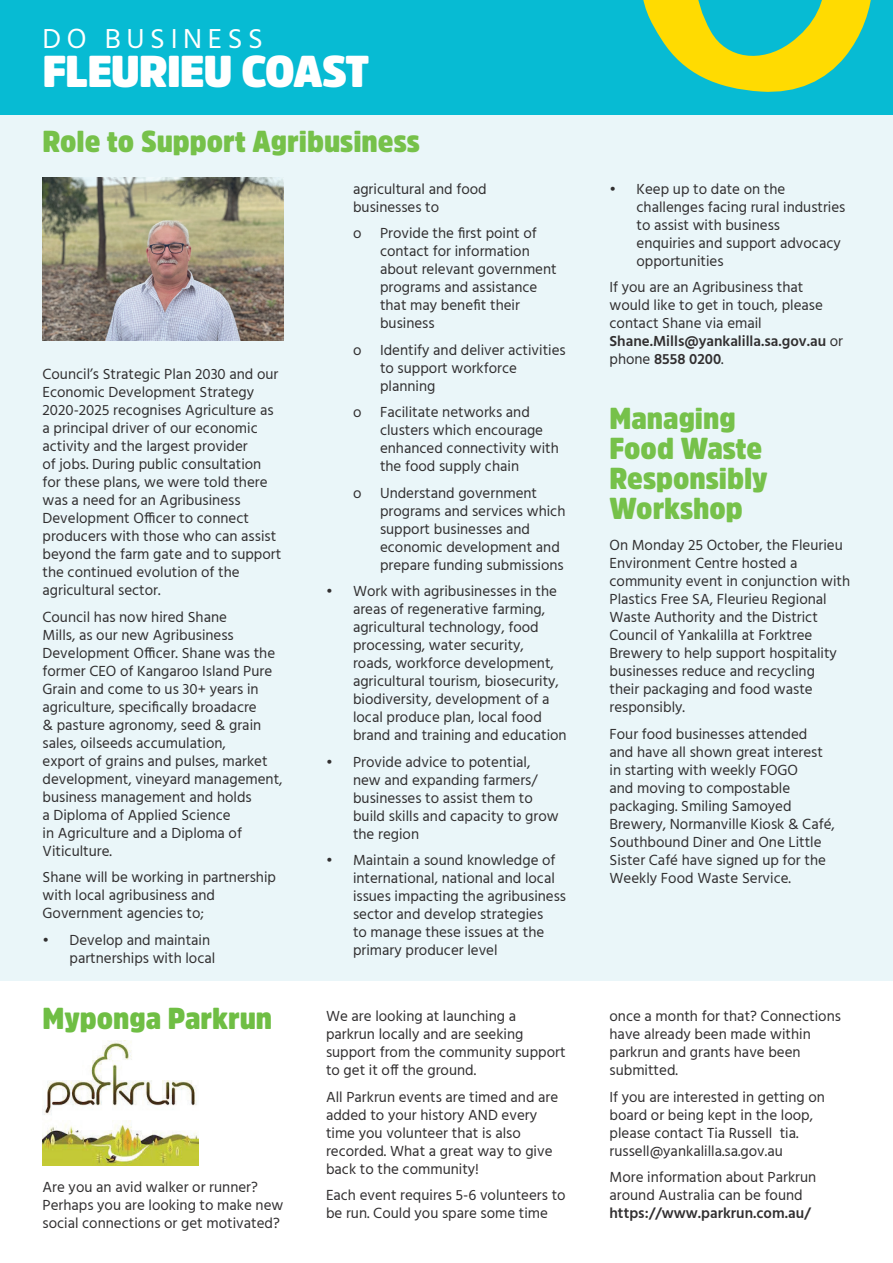
<style>
.page{position:relative;width:893px;height:1263px;background:#fff}
.page>*{position:absolute;margin:0;border:0;box-sizing:border-box;transform-origin:0 0}
.t1{font:900 44.1px "Amsi Pro Narw";letter-spacing:-.025em;color:#fff;scale:1.1 1}
.t2{font:900 30px/30px "Amsi Pro Narw";color:#76c14a}
.t3{font:900 30px "Amsi Pro Narw";color:#6fbe44}
.t4{font:28.2px "Hind";letter-spacing:.2em;color:#fff}
.t5{font:15px/18px "Hind";color:#312f30}
.t6{font:600 15px "Hind";color:#312f30}
.s1{font-weight:600}
</style>
<div class="page">
<div style="left:0;top:0;width:893px;height:980px;background:#eaf6f9"></div>
<img style="left:43px;top:1040px;width:156px;height:125px">
<img style="left:43px;top:177px;width:240px;height:164px">
<div style="left:0;top:0;width:893px;height:114px;background:#07bbd3"></div>
<svg style="left:643px;top:0;width:228px;height:92px"></svg>
<h3 class="t4" style="left:43px;top:20px;width:222px">DO BUSINESS</h3>
<h1 class="t1" style="left:43px;top:41px;width:299px">FLEURIEU COAST</h1>
<h2 class="t2" style="left:43px;top:125px;width:379px">Role to Support Agribusiness</h2>
<p class="t5" style="left:43px;top:366px;width:240px">Council’s Strategic Plan 2030 and our Economic Development Strategy 2020-2025 recognises Agriculture as a principal driver of our economic activity and the largest provider<br>of jobs. During public consultation for these plans, we were told there was a need for an Agribusiness Development Officer to connect producers with those who can assist beyond the farm gate and to support the continued evolution of the agricultural sector.</p>
<p class="t5" style="left:43px;top:609px;width:242px">Council has now hired Shane<br>Mills, as our new Agribusiness<br>Development Officer. Shane was the former CEO of Kangaroo Island Pure<br>Grain and come to us 30+ years in agriculture, specifically broadacre<br>&amp; pasture agronomy, seed &amp; grain sales, oilseeds accumulation,<br>export of grains and pulses, market development, vineyard management, business management and holds<br>a Diploma of Applied Science<br>in Agriculture and a Diploma of<br>Viticulture.</p>
<p class="t5" style="left:43px;top:869px;width:235px">Shane will be working in partnership with local agribusiness and<br>Government agencies to;</p>
<p class="t5" style="left:70px;top:932px;width:147px;text-indent:-27px">• Develop and maintain partnerships with local</p>
<h2 class="t3" style="left:43px;top:997px;width:231px">Myponga Parkrun</h2>
<p class="t5" style="left:43px;top:1179px;width:242px">Are you an avid walker or runner?<br>Perhaps you are looking to make new social connections or get motivated?</p>
<p class="t5" style="left:353px;top:181px;width:135px">agricultural and food businesses to</p>
<p class="t5" style="left:380px;top:225px;width:178px;text-indent:-27px">o Provide the first point of contact for information about relevant government programs and assistance that may benefit their business</p>
<p class="t5" style="left:380px;top:342px;width:187px;text-indent:-27px">o Identify and deliver activities to support workforce planning</p>
<p class="t5" style="left:380px;top:404px;width:180px;text-indent:-27px">o Facilitate networks and clusters which encourage enhanced connectivity with the food supply chain</p>
<p class="t5" style="left:380px;top:485px;width:187px;text-indent:-27px">o Understand government programs and services which support businesses and economic development and prepare funding submissions</p>
<p class="t5" style="left:353px;top:583px;width:215px;text-indent:-27px">• Work with agribusinesses in the areas of regenerative farming, agricultural technology, food processing, water security,<br>roads, workforce development, agricultural tourism, biosecurity, biodiversity, development of a local produce plan, local food brand and training and education</p>
<p class="t5" style="left:353px;top:754px;width:207px;text-indent:-27px">• Provide advice to potential, new and expanding farmers/ businesses to assist them to build skills and capacity to grow the region</p>
<p class="t5" style="left:353px;top:852px;width:215px;text-indent:-27px">• Maintain a sound knowledge of international, national and local issues impacting the agribusiness sector and develop strategies<br>to manage these issues at the primary producer level</p>
<p class="t5" style="left:326px;top:1008px;width:241px">We are looking at launching a parkrun locally and are seeking support from the community support to get it off the ground.</p>
<p class="t5" style="left:326px;top:1089px;width:234px">All Parkrun events are timed and are added to your history AND every time you volunteer that is also recorded. What a great way to give back to the community!</p>
<p class="t5" style="left:326px;top:1187px;width:241px">Each event requires 5-6 volunteers to be run. Could you spare some time</p>
<p class="t5" style="left:636px;top:181px;width:210px;text-indent:-27px">• Keep up to date on the challenges facing rural industries to assist with business<br>enquiries and support advocacy opportunities</p>
<p class="t5" style="left:609px;top:279px;width:235px">If you are an Agribusiness that would like to get in touch, please contact Shane via email<br><span class="s1">Shane.Mills@yankalilla.sa.gov.au</span> or phone <span class="s1">8558 0200</span>.</p>
<h2 class="t2" style="left:609px;top:403px;width:160px">Managing<br>Food Waste<br>Responsibly<br>Workshop</h2>
<p class="t5" style="left:609px;top:537px;width:242px">On Monday 25 October, the Fleurieu<br>Environment Centre hosted a community event in conjunction with<br>Plastics Free SA, Fleurieu Regional<br>Waste Authority and the District<br>Council of Yankalilla at Forktree<br>Brewery to help support hospitality businesses reduce and recycling<br>their packaging and food waste responsibly.</p>
<p class="t5" style="left:609px;top:726px;width:227px">Four food businesses attended and have all shown great interest in starting with weekly FOGO<br>and moving to compostable packaging. Smiling Samoyed<br>Brewery, Normanville Kiosk &amp; Café,<br>Southbound Diner and One Little<br>Sister Café have signed up for the<br>Weekly Food Waste Service.</p>
<p class="t5" style="left:609px;top:1008px;width:233px">once a month for that? Connections have already been made within parkrun and grants have been submitted.</p>
<p class="t5" style="left:609px;top:1089px;width:217px">If you are interested in getting on board or being kept in the loop, please contact Tia Russell tia. russell@yankalilla.sa.gov.au</p>
<p class="t5" style="left:609px;top:1169px;width:208px">More information about Parkrun around Australia can be found</p>
<p class="t6" style="left:609px;top:1204px;width:203px">https://www.parkrun.com.au/</p>
</div>
